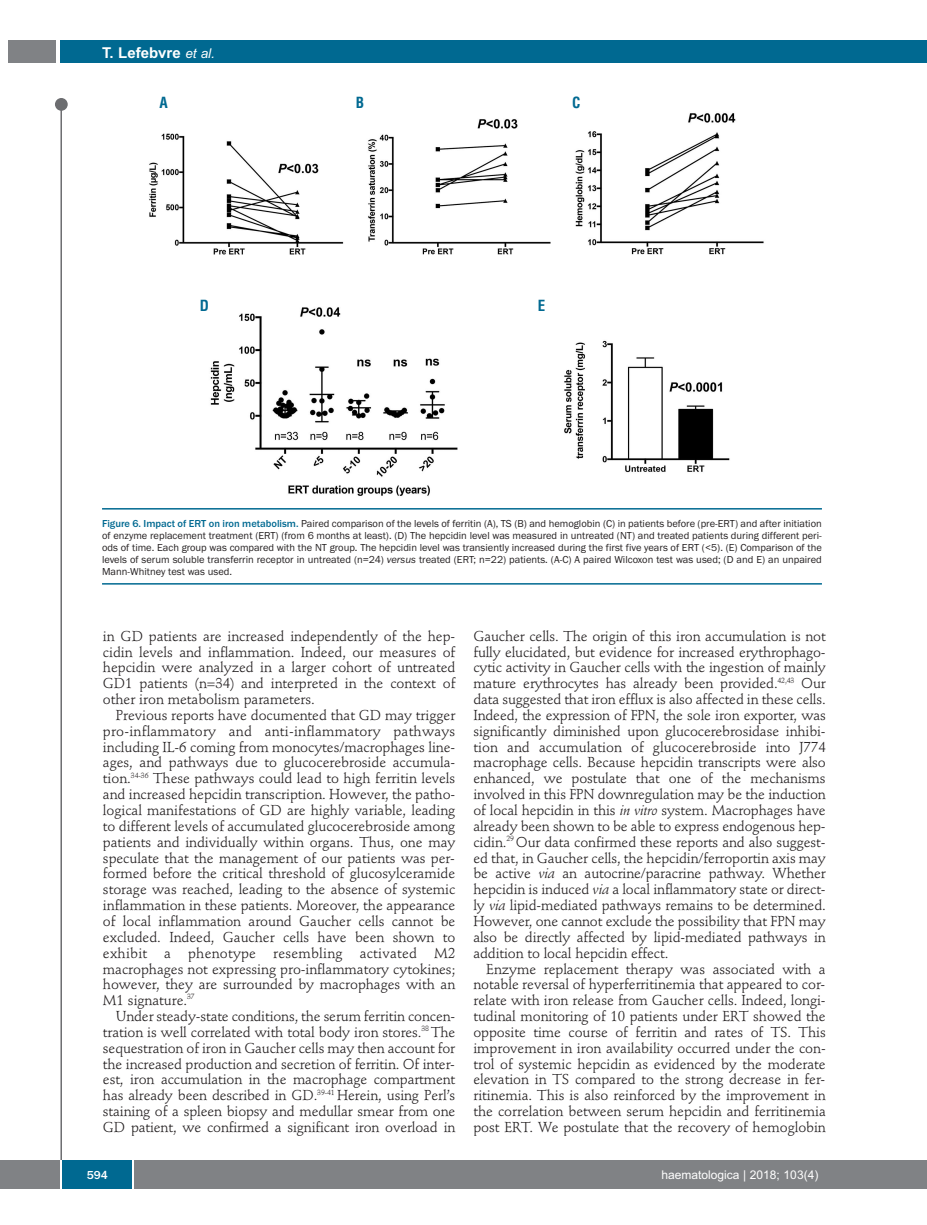
<style>
.page{position:relative;width:927px;height:1225px;background:#fff}
.page>*{position:absolute;margin:0;border:0;box-sizing:border-box;transform-origin:0 0}
.t1{font:700 15px "Arial";color:#fff}
.t2{font:700 condensed 15px "Helvetica";color:#006991}
.t3{font:14.25px/15.9px "Stempel Schneidler";letter-spacing:-.005em;color:#231f20;text-align:justify}
.t4{font:12px "Arial";color:#fff}
.t5{font:500 12px "Franklin Gothic";color:#fff}
.t6{font:10.5px/12px "Franklin Gothic";color:#231f20;text-align:justify}
.s1{font-weight:400;font-style:italic;font-size:13.5px}
.s2{font-weight:500;color:#006991}
.s3{font-style:italic}
</style>
<div class="page">
<div style="left:911px;top:40px;width:16px;height:22px;background:#006991"></div>
<div style="left:910px;top:1160px;width:17px;height:28px;background:#808285"></div>
<div style="left:55px;top:98px;width:13px;height:13px;background:#6c6d70;border-radius:50%"></div>
<hr style="left:60px;top:101px;width:2px;height:1061px;background:#6c6d70">
<div style="left:60px;top:40px;width:852px;height:22px;background:#006991"></div>
<div style="left:9px;top:40px;width:47px;height:22px;background:#808285"></div>
<div style="left:0;top:1160px;width:911px;height:28px;background:#808285"></div>
<div style="left:62px;top:1160px;width:71px;height:28px;background:#006991"></div>
<hr style="left:60px;top:1160px;width:2px;height:28px;background:#fff">
<svg style="left:133px;top:1160px;width:1px;height:28px"></svg>
<img style="left:149px;top:113px;width:615px;height:383px">
<hr style="left:102px;top:508px;width:720px;height:1px;background:#006991">
<hr style="left:102px;top:583px;width:720px;height:1px;background:#006991">
<p class="t1" style="left:102px;top:44px;width:115px">T. Lefebvre <span class="s1">et al.</span></p>
<p class="t2" style="left:159px;top:94px;width:10px">A</p>
<p class="t2" style="left:356px;top:94px;width:10px">B</p>
<p class="t2" style="left:572px;top:94px;width:10px">C</p>
<p class="t2" style="left:200px;top:297px;width:11px">D</p>
<p class="t2" style="left:538px;top:297px;width:9px">E</p>
<p class="t6" style="left:102px;top:517px;width:721px"><span class="s2">Figure 6. Impact of ERT on iron metabolism.</span> Paired comparison of the levels of ferritin (A), TS (B) and hemoglobin (C) in patients before (pre-ERT) and after initiation of enzyme replacement treatment (ERT) (from 6 months at least). (D) The hepcidin level was measured in untreated (NT) and treated patients during different peri&shy;ods of time. Each group was compared with the NT group. The hepcidin level was transiently increased during the first five years of ERT (&lt;5). (E) Comparison of the levels of serum soluble transferrin receptor in untreated (n=24) <span class="s3">versus</span> treated (ERT; n=22) patients. (A-C) A paired Wilcoxon test was used; (D and E) an unpaired Mann-Whitney test was used.</p>
<p class="t3" style="left:103px;top:629px;width:354px">in GD patients are increased independently of the hep&shy;cidin levels and inflammation. Indeed, our measures of hepcidin were analyzed in a larger cohort of untreated GD1 patients (n=34) and interpreted in the context of other iron metabolism parameters.</p>
<p class="t3" style="left:103px;top:708px;width:354px;text-indent:13px">Previous reports have documented that GD may trigger pro-inflammatory and anti-inflammatory pathways including IL-6 coming from monocytes/macrophages line&shy;ages, and pathways due to glucocerebroside accumula&shy;tion.<sup>34-36</sup> These pathways could lead to high ferritin levels and increased hepcidin transcription. However, the patho&shy;logical manifestations of GD are highly variable, leading to different levels of accumulated glucocerebroside among patients and individually within organs. Thus, one may speculate that the management of our patients was per&shy;formed before the critical threshold of glucosylceramide storage was reached, leading to the absence of systemic inflammation in these patients. Moreover, the appearance of local inflammation around Gaucher cells cannot be excluded. Indeed, Gaucher cells have been shown to exhibit a phenotype resembling activated M2 macrophages not expressing pro-inflammatory cytokines; however, they are surrounded by macrophages with an M1 signature.<sup>37</sup></p>
<p class="t3" style="left:103px;top:1009px;width:354px;text-indent:13px">Under steady-state conditions, the serum ferritin concen&shy;tration is well correlated with total body iron stores.<sup>38</sup> The sequestration of iron in Gaucher cells may then account for the increased production and secretion of ferritin. Of inter&shy;est, iron accumulation in the macrophage compartment has already been described in GD.<sup>39-41</sup> Herein, using Perl’s staining of a spleen biopsy and medullar smear from one GD patient, we confirmed a significant iron overload in</p>
<p class="t3" style="left:473px;top:629px;width:354px">Gaucher cells. The origin of this iron accumulation is not fully elucidated, but evidence for increased erythrophago&shy;cytic activity in Gaucher cells with the ingestion of mainly mature erythrocytes has already been provided.<sup>42,43</sup> Our data suggested that iron efflux is also affected in these cells.<br>Indeed, the expression of FPN, the sole iron exporter, was significantly diminished upon glucocerebrosidase inhibi&shy;tion and accumulation of glucocerebroside into J774 macrophage cells. Because hepcidin transcripts were also enhanced, we postulate that one of the mechanisms involved in this FPN downregulation may be the induction of local hepcidin in this <span class="s3">in vitro</span> system. Macrophages have already been shown to be able to express endogenous hep&shy;cidin.<sup>29</sup> Our data confirmed these reports and also suggest&shy;ed that, in Gaucher cells, the hepcidin/ferroportin axis may be active <span class="s3">via</span> an autocrine/paracrine pathway. Whether hepcidin is induced <span class="s3">via</span> a local inflammatory state or direct&shy;ly <span class="s3">via</span> lipid-mediated pathways remains to be determined.<br>However, one cannot exclude the possibility that FPN may also be directly affected by lipid-mediated pathways in addition to local hepcidin effect.</p>
<p class="t3" style="left:473px;top:962px;width:354px;text-indent:13px">Enzyme replacement therapy was associated with a notable reversal of hyperferritinemia that appeared to cor&shy;relate with iron release from Gaucher cells. Indeed, longi&shy;tudinal monitoring of 10 patients under ERT showed the opposite time course of ferritin and rates of TS. This improvement in iron availability occurred under the con&shy;trol of systemic hepcidin as evidenced by the moderate elevation in TS compared to the strong decrease in fer&shy;ritinemia. This is also reinforced by the improvement in the correlation between serum hepcidin and ferritinemia post ERT. We postulate that the recovery of hemoglobin</p>
<p class="t5" style="left:87px;top:1167px;width:23px">594</p>
<p class="t4" style="left:661px;top:1167px;width:158px">haematologica | 2018; 103(4)</p>
</div>
